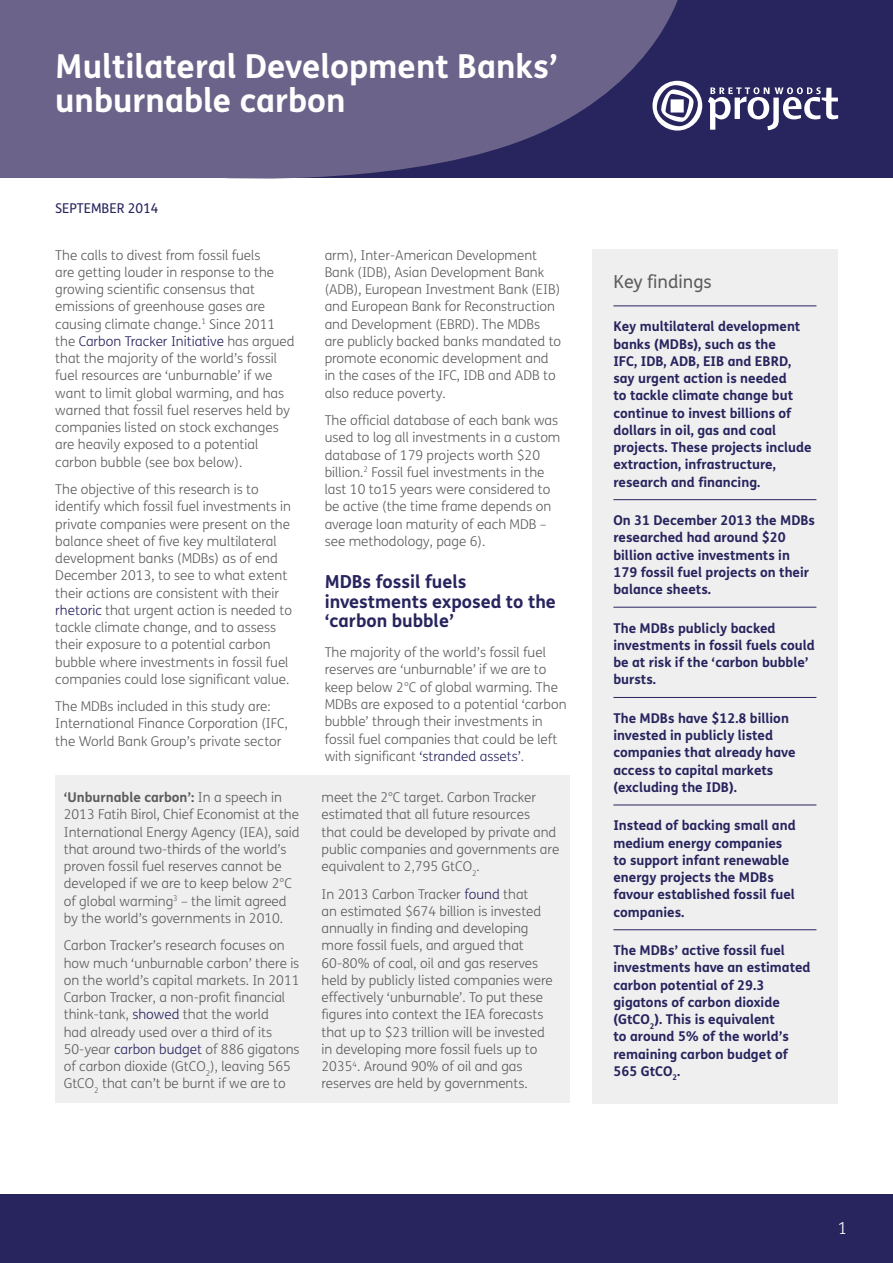
<style>
.page{position:relative;width:893px;height:1263px;background:#fff}
.page>*{position:absolute;margin:0;border:0;box-sizing:border-box;transform-origin:0 0}
.t1{font:700 33px/34.5px "FS Me";color:#fff}
.Subhead{font:700 18px/19.5px "FS Me";color:#27245e}
.AA_BULLET{font:18px "FS Me";color:#5c5c5c}
.t2{font:300 16.5px "FS Me";color:#fff}
.t3{font:300 13.5px/17.2px "FS Me";color:#5c5c5c}
.AA_BULLET-2{font:700 13.5px/17.2px "FS Me";color:#27245e}
.t4{font:13.5px "FS Me";color:#27245e}
.s1{color:#27245e}
.s2{font-weight:700}
</style>
<div class="page">
<div style="left:0;top:1195px;width:893px;height:68px;background:#27245e"></div>
<div style="left:0;top:0;width:893px;height:178px;background:#27245e"></div>
<svg style="left:0;top:0;width:680px;height:179px;background:#635c84"></svg>
<svg style="left:652px;top:81px;width:186px;height:50px"></svg>
<div style="left:592px;top:249px;width:246px;height:854px;background:#efefef"></div>
<hr style="left:613px;top:305px;width:203px;height:1px;background:#27245e">
<hr style="left:613px;top:499px;width:203px;height:1px;background:#27245e">
<hr style="left:613px;top:607px;width:203px;height:1px;background:#27245e">
<hr style="left:613px;top:697px;width:203px;height:1px;background:#27245e">
<hr style="left:613px;top:805px;width:203px;height:1px;background:#27245e">
<hr style="left:613px;top:929px;width:203px;height:1px;background:#27245e">
<div style="left:55px;top:775px;width:515px;height:327px;background:#efefef"></div>
<p class="t1" style="left:55px;top:49px;width:504px">Multilateral Development Banks’ unburnable carbon</p>
<p class="t4" style="left:55px;top:201px;width:105px">SEPTEMBER 2014</p>
<p class="t3" style="left:55px;top:247px;width:241px">The calls to divest from fossil fuels<br>are getting louder in response to the growing scientific consensus that emissions of greenhouse gases are causing climate change.<sup>1</sup> Since 2011 the <span class="s1">Carbon Tracker Initiative</span> has argued that the majority of the world’s fossil fuel resources are ‘unburnable’ if we want to limit global warming, and has warned that fossil fuel reserves held by companies listed on stock exchanges are heavily exposed to a potential carbon bubble (see box below).</p>
<p class="t3" style="left:55px;top:481px;width:238px">The objective of this research is to identify which fossil fuel investments in private companies were present on the balance sheet of five key multilateral development banks (MDBs) as of end December 2013, to see to what extent their actions are consistent with their <span class="s1">rhetoric</span> that urgent action is needed to tackle climate change, and to assess their exposure to a potential carbon bubble where investments in fossil fuel companies could lose significant value.</p>
<p class="t3" style="left:55px;top:698px;width:234px">The MDBs included in this study are:<br>International Finance Corporation (IFC, the World Bank Group’s private sector</p>
<p class="t3" style="left:64px;top:789px;width:237px"><span class="s2">‘Unburnable carbon’:</span> In a speech in 2013 Fatih Birol, Chief Economist at the International Energy Agency (IEA), said that around two-thirds of the world’s proven fossil fuel reserves cannot be developed if we are to keep below 2°C of global warming<sup>3</sup> – the limit agreed by the world’s governments in 2010.</p>
<p class="t3" style="left:64px;top:937px;width:237px">Carbon Tracker’s research focuses on how much ‘unburnable carbon’ there is on the world’s capital markets. In 2011<br>Carbon Tracker, a non-profit financial think-tank, <span class="s1">showed</span> that the world<br>had already used over a third of its 50-year <span class="s1">carbon budget</span> of 886 gigatons of carbon dioxide (GtCO<sub>2</sub>), leaving 565<br>GtCO<sub>2</sub> that can’t be burnt if we are to</p>
<p class="t3" style="left:325px;top:247px;width:238px">arm), Inter-American Development Bank (IDB), Asian Development Bank (ADB), European Investment Bank (EIB) and European Bank for Reconstruction and Development (EBRD). The MDBs are publicly backed banks mandated to promote economic development and in the cases of the IFC, IDB and ADB to also reduce poverty.</p>
<p class="t3" style="left:325px;top:412px;width:237px">The official database of each bank was used to log all investments in a custom database of 179 projects worth $20 billion.<sup>2</sup> Fossil fuel investments in the last 10 to15 years were considered to be active (the time frame depends on average loan maturity of each MDB – see methodology, page 6).</p>
<p class="Subhead" style="left:325px;top:572px;width:233px">MDBs fossil fuels investments exposed to the ‘carbon bubble’</p>
<p class="t3" style="left:325px;top:644px;width:243px">The majority of the world’s fossil fuel reserves are ‘unburnable’ if we are to keep below 2°C of global warming. The MDBs are exposed to a potential ‘carbon bubble’ through their investments in fossil fuel companies that could be left with significant <span class="s1">‘stranded assets’</span>.</p>
<p class="t3" style="left:322px;top:789px;width:239px">meet the 2°C target. Carbon Tracker estimated that all future resources<br>that could be developed by private and public companies and governments are equivalent to 2,795 GtCO<sub>2</sub>.</p>
<p class="t3" style="left:322px;top:885px;width:233px">In 2013 Carbon Tracker <span class="s1">found</span> that<br>an estimated $674 billion is invested annually in finding and developing more fossil fuels, and argued that 60-80% of coal, oil and gas reserves held by publicly listed companies were effectively ‘unburnable’. To put these figures into context the IEA forecasts that up to $23 trillion will be invested in developing more fossil fuels up to 2035<sup>4</sup>. Around 90% of oil and gas reserves are held by governments.</p>
<p class="AA_BULLET" style="left:613px;top:272px;width:100px">Key findings</p>
<p class="AA_BULLET-2" style="left:613px;top:318px;width:200px">Key multilateral development banks (MDBs), such as the<br>IFC, IDB, ADB, EIB and EBRD, say urgent action is needed<br>to tackle climate change but continue to invest billions of dollars in oil, gas and coal projects. These projects include extraction, infrastructure, research and financing.</p>
<p class="AA_BULLET-2" style="left:613px;top:512px;width:203px">On 31 December 2013 the MDBs researched had around $20 billion active investments in<br>179 fossil fuel projects on their balance sheets.</p>
<p class="AA_BULLET-2" style="left:613px;top:619px;width:203px">The MDBs publicly backed investments in fossil fuels could be at risk if the ‘carbon bubble’ bursts.</p>
<p class="AA_BULLET-2" style="left:613px;top:709px;width:184px">The MDBs have $12.8 billion invested in publicly listed companies that already have access to capital markets (excluding the IDB).</p>
<p class="AA_BULLET-2" style="left:613px;top:817px;width:184px">Instead of backing small and medium energy companies to support infant renewable energy projects the MDBs favour established fossil fuel companies.</p>
<p class="AA_BULLET-2" style="left:613px;top:942px;width:199px">The MDBs’ active fossil fuel investments have an estimated carbon potential of 29.3 gigatons of carbon dioxide (GtCO<sub>2</sub>). This is equivalent<br>to around 5% of the world’s remaining carbon budget of<br>565 GtCO<sub>2</sub>.</p>
<p class="t2" style="left:838px;top:1218px;width:11px">1</p>
</div>
